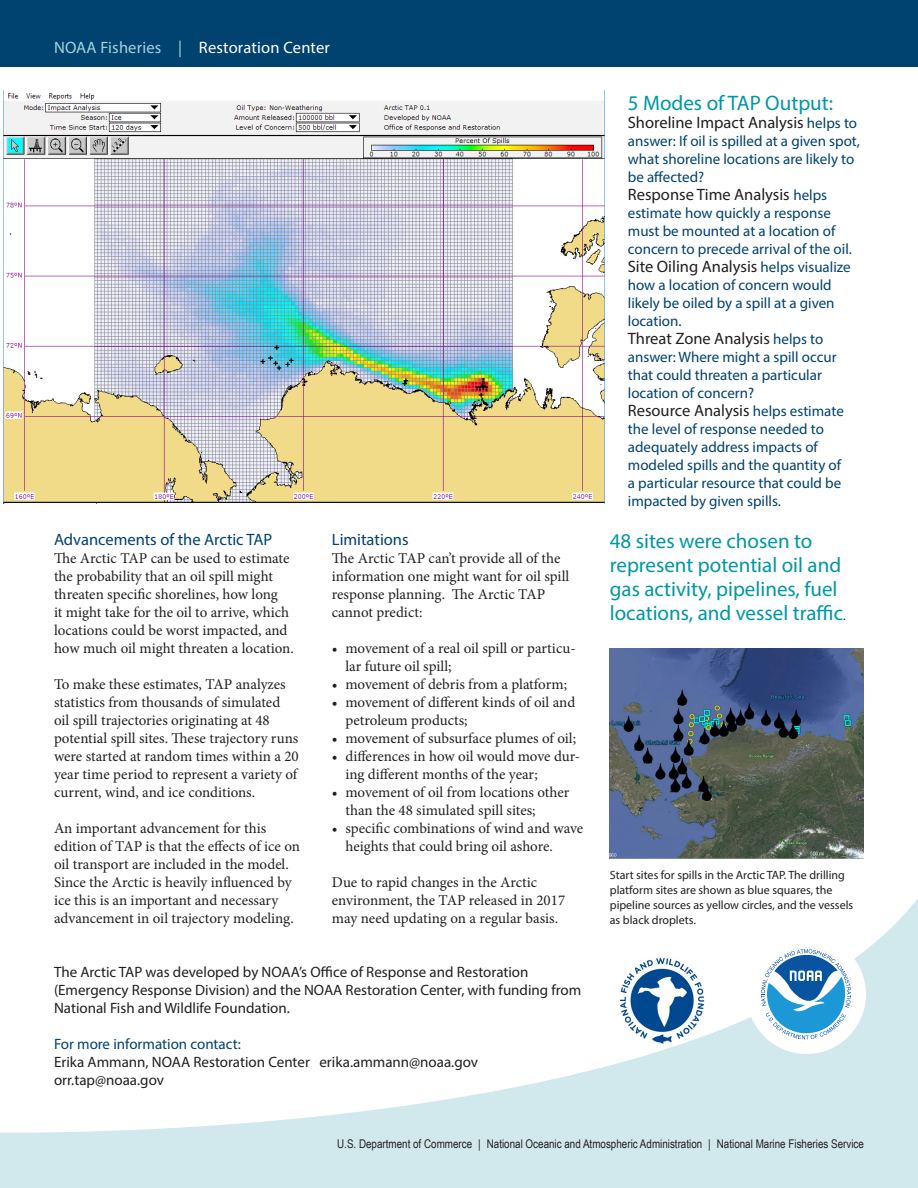
<style>
.page{position:relative;width:918px;height:1188px;background:#fff}
.page>*{position:absolute;margin:0;border:0;box-sizing:border-box;transform-origin:0 0}
.Sidebar_subhead{font:21px/24px "Myriad Pro";color:#0097a4}
.Sidebar_subhead-2{font:16.5px "Myriad Pro";color:#231f20}
.Subhead_2{font:16.5px "Myriad Pro";color:#004270}
.t1{font:16.5px "Myriad Pro";letter-spacing:.01em;color:#fff}
.Text{font:15px/18px "Minion Pro";color:#231f20}
.Sidebar_subhead-3{font:15px/18px "Myriad Pro";color:#004270}
.For_more_information{font:15px/18px "Myriad Pro";color:#231f20}
.For_more_information-2{font:15px "Myriad Pro";color:#004270}
.t2{font:12px/15px "Myriad Pro";color:#231f20}
.t3{font:12px "Arial Narrow";color:#231f20}
.s1{color:#a3d4dc}
.s2{font-size:15px;color:#004270}
.s3{font-size:12px;color:#231f20}
</style>
<div class="page">
<svg style="left:0;top:899px;width:918px;height:289px"></svg>
<div style="left:0;top:0;width:918px;height:68px;background:#004270"></div>
<img style="left:4px;top:93px;width:600px;height:411px">
<img style="left:610px;top:648px;width:254px;height:211px">
<div style="left:747px;top:935px;width:119px;height:119px;background:#fff;border-radius:50%"></div>
<svg style="left:761px;top:949px;width:90px;height:90px"></svg>
<div style="left:758px;top:946px;width:97px;height:97px;border:2px solid #fff;border-radius:50%"></div>
<p class="t1" style="left:54px;top:37px;width:277px"><span class="s1">NOAA Fisheries |</span> Restoration Center</p>
<p class="Subhead_2" style="left:54px;top:529px;width:220px">Advancements of the Arctic TAP</p>
<p class="Text" style="left:54px;top:549px;width:241px">The Arctic TAP can be used to estimate the probability that an oil spill might threaten specific shorelines, how long<br>it might take for the oil to arrive, which locations could be worst impacted, and how much oil might threaten a location.</p>
<p class="Text" style="left:54px;top:675px;width:246px">To make these estimates, TAP analyzes statistics from thousands of simulated oil spill trajectories originating at 48 potential spill sites. These trajectory runs were started at random times within a 20 year time period to represent a variety of current, wind, and ice conditions.</p>
<p class="Text" style="left:54px;top:819px;width:248px">An important advancement for this edition of TAP is that the effects of ice on oil transport are included in the model.<br>Since the Arctic is heavily influenced by ice this is an important and necessary advancement in oil trajectory modeling.</p>
<p class="Subhead_2" style="left:332px;top:529px;width:78px">Limitations</p>
<p class="Text" style="left:332px;top:549px;width:239px">The Arctic TAP can’t provide all of the information one might want for oil spill response planning. The Arctic TAP cannot predict:</p>
<p class="Text" style="left:345px;top:639px;width:232px;text-indent:-14px">• movement of a real oil spill or particu&shy;lar future oil spill;</p>
<p class="Text" style="left:332px;top:675px;width:237px">• movement of debris from a platform;</p>
<p class="Text" style="left:345px;top:693px;width:231px;text-indent:-14px">• movement of different kinds of oil and petroleum products;</p>
<p class="Text" style="left:332px;top:729px;width:246px">• movement of subsurface plumes of oil;</p>
<p class="Text" style="left:345px;top:747px;width:236px;text-indent:-14px">• differences in how oil would move dur&shy;ing different months of the year;</p>
<p class="Text" style="left:345px;top:783px;width:225px;text-indent:-14px">• movement of oil from locations other than the 48 simulated spill sites;</p>
<p class="Text" style="left:345px;top:819px;width:239px;text-indent:-14px">• specific combinations of wind and wave heights that could bring oil ashore.</p>
<p class="Text" style="left:332px;top:873px;width:235px">Due to rapid changes in the Arctic environment, the TAP released in 2017 may need updating on a regular basis.</p>
<p class="For_more_information" style="left:54px;top:962px;width:529px">The Arctic TAP was developed by NOAA’s Office of Response and Restoration (Emergency Response Division) and the NOAA Restoration Center, with funding from<br>National Fish and Wildlife Foundation.</p>
<p class="For_more_information-2" style="left:54px;top:1034px;width:188px">For more information contact:</p>
<p class="For_more_information" style="left:54px;top:1052px;width:426px">Erika Ammann, NOAA Restoration Center erika.ammann@noaa.gov orr.tap@noaa.gov</p>
<p class="Sidebar_subhead" style="left:628px;top:91px;width:207px">5 Modes of TAP Output:</p>
<p class="Sidebar_subhead-2" style="left:628px;top:113px;width:231px">Shoreline Impact Analysis <span class="s2">helps to</span></p>
<p class="Sidebar_subhead-3" style="left:628px;top:132px;width:234px">answer: If oil is spilled at a given spot, what shoreline locations are likely to be affected?</p>
<p class="Sidebar_subhead-2" style="left:628px;top:185px;width:201px">Response Time Analysis <span class="s2">helps</span></p>
<p class="Sidebar_subhead-3" style="left:628px;top:204px;width:225px">estimate how quickly a response must be mounted at a location of concern to precede arrival of the oil.</p>
<p class="Sidebar_subhead-2" style="left:628px;top:257px;width:224px">Site Oiling Analysis <span class="s2">helps visualize</span></p>
<p class="Sidebar_subhead-3" style="left:628px;top:276px;width:208px">how a location of concern would likely be oiled by a spill at a given location.</p>
<p class="Sidebar_subhead-2" style="left:628px;top:329px;width:197px">Threat Zone Analysis <span class="s2">helps to</span></p>
<p class="Sidebar_subhead-3" style="left:628px;top:348px;width:210px">answer: Where might a spill occur that could threaten a particular location of concern?</p>
<p class="Sidebar_subhead-2" style="left:628px;top:401px;width:218px">Resource Analysis <span class="s2">helps estimate</span></p>
<p class="Sidebar_subhead-3" style="left:628px;top:420px;width:215px">the level of response needed to adequately address impacts of modeled spills and the quantity of a particular resource that could be impacted by given spills.</p>
<p class="Sidebar_subhead" style="left:610px;top:529px;width:237px">48 sites were chosen to represent potential oil and gas activity, pipelines, fuel locations, and vessel traffic<span class="s3">.</span></p>
<p class="t2" style="left:610px;top:867px;width:245px">Start sites for spills in the Arctic TAP. The drilling platform sites are shown as blue squares, the pipeline sources as yellow circles, and the vessels as black droplets.</p>
<p class="t3" style="left:337px;top:1134px;width:528px">U.S. Department of Commerce | National Oceanic and Atmospheric Administration | National Marine Fisheries Service</p>
</div>
